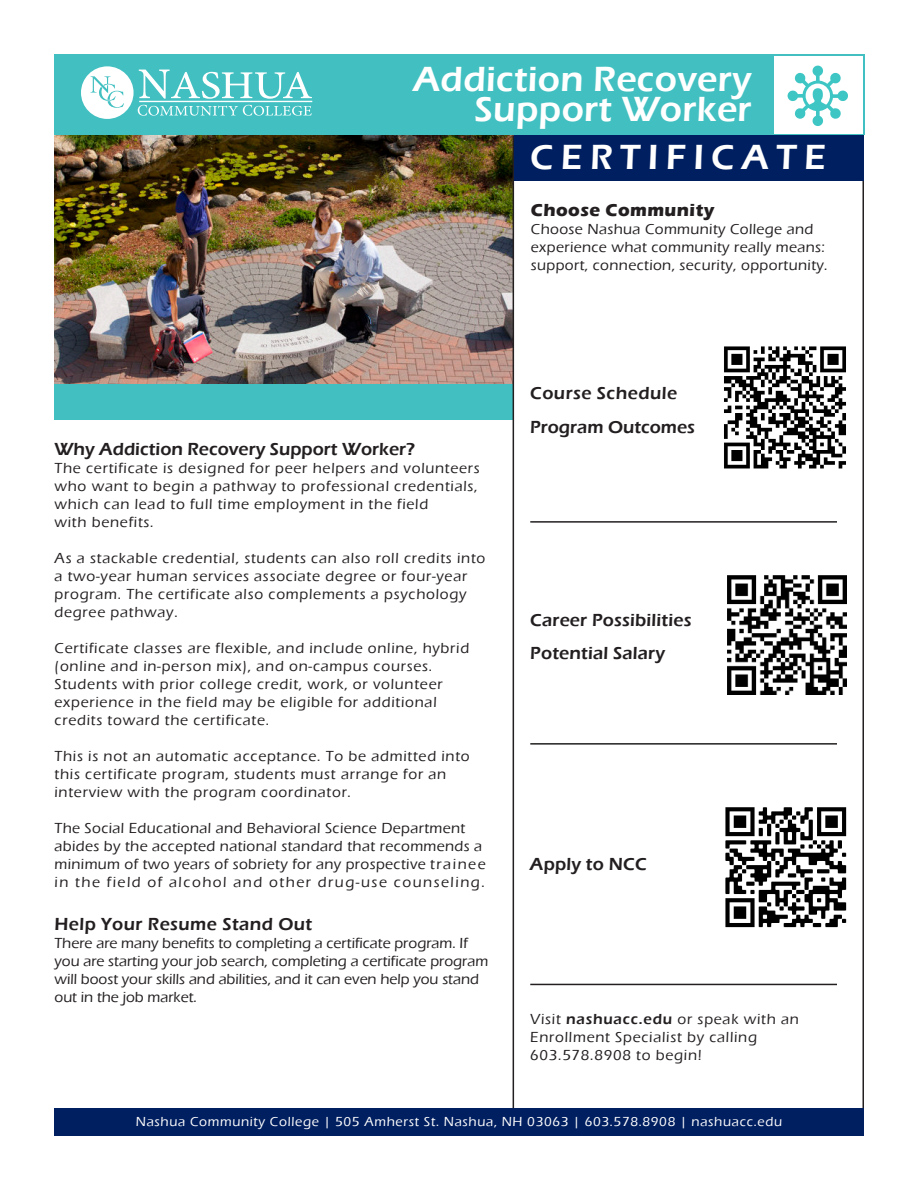
<style>
.page{position:relative;width:918px;height:1188px;background:#fff}
.page>*{position:absolute;margin:0;border:0;box-sizing:border-box;transform-origin:0 0}
.t1{font:600 36px/30px "Eras ITC";letter-spacing:.01em;color:#fff;text-align:right}
.t2{font:600 36px "Eras ITC";letter-spacing:.2em;color:#fff}
.t3{font:600 21px "Eras ITC";letter-spacing:.2em;color:#fff}
.t4{font:600 18px/33.3px "Eras ITC";letter-spacing:.01em;color:#231f20}
.t5{font:700 18px "Eras ITC";letter-spacing:.025em;color:#231f20}
.t6{font:500 15px/18px "Eras ITC";letter-spacing:.05em;color:#231f20}
.t7{font:500 15px/18px "Eras ITC";letter-spacing:.025em;color:#231f20}
.t8{font:500 15px/18px "Eras ITC";color:#231f20}
.t9{font:500 13.5px "Eras ITC";letter-spacing:.05em;color:#fff}
.s1{font-weight:600}
</style>
<div class="page">
<img style="left:54px;top:135px;width:459px;height:249px">
<div style="left:54px;top:54px;width:810px;height:81px;background:#42c0c1"></div>
<div style="left:774px;top:56px;width:88px;height:77px;background:#fff"></div>
<svg style="left:788px;top:65px;width:60px;height:61px"></svg>
<svg style="left:81px;top:66px;width:231px;height:53px"></svg>
<div style="left:54px;top:384px;width:459px;height:36px;background:#42c0c1"></div>
<div style="left:514px;top:135px;width:350px;height:46px;background:#001f60"></div>
<hr style="left:530px;top:521px;width:307px;height:2px;background:#231f20">
<hr style="left:530px;top:743px;width:307px;height:2px;background:#231f20">
<hr style="left:530px;top:984px;width:307px;height:1px;background:#231f20">
<img style="left:727px;top:575px;width:120px;height:120px">
<img style="left:724px;top:346px;width:122px;height:123px">
<img style="left:725px;top:807px;width:122px;height:121px">
<div style="left:55px;top:1109px;width:809px;height:27px;background:#001f60"></div>
<h1 class="t1" style="left:413px;top:67px;width:340px">Addiction Recovery<br>Support Worker</h1>
<h2 class="t3" style="left:530px;top:150px;width:174px">CERTIFICATE</h2>
<h1 class="t2" style="left:530px;top:142px;width:297px">CERTIFICATE</h1>
<p class="t5" style="left:531px;top:202px;width:185px">Choose Community</p>
<p class="t7" style="left:531px;top:221px;width:298px">Choose Nashua Community College and experience what community really means: support, connection, security, opportunity.</p>
<p class="t4" style="left:55px;top:434px;width:362px">Why Addiction Recovery Support Worker?</p>
<p class="t6" style="left:55px;top:461px;width:427px">The certificate is designed for peer helpers and volunteers who want to begin a pathway to professional credentials, which can lead to full time employment in the field<br>with benefits.</p>
<p class="t6" style="left:55px;top:551px;width:432px">As a stackable credential, students can also roll credits into a two-year human services associate degree or four-year program. The certificate also complements a psychology degree pathway.</p>
<p class="t6" style="left:55px;top:641px;width:416px">Certificate classes are flexible, and include online, hybrid (online and in-person mix), and on-campus courses.<br>Students with prior college credit, work, or volunteer experience in the field may be eligible for additional credits toward the certificate.</p>
<p class="t6" style="left:55px;top:749px;width:417px">This is not an automatic acceptance. To be admitted into this certificate program, students must arrange for an interview with the program coordinator.</p>
<p class="t7" style="left:55px;top:821px;width:433px">The Social Educational and Behavioral Science Department abides by the accepted national standard that recommends a minimum of two years of sobriety for any prospective trainee in the field of alcohol and other drug-use counseling.</p>
<p class="t4" style="left:55px;top:909px;width:259px">Help Your Resume Stand Out</p>
<p class="t8" style="left:55px;top:935px;width:435px">There are many benefits to completing a certificate program. If you are starting your job search, completing a certificate program will boost your skills and abilities, and it can even help you stand out in the job market.</p>
<p class="t4" style="left:530px;top:377px;width:166px;line-height:34.2px">Course Schedule<br>Program Outcomes</p>
<p class="t4" style="left:530px;top:604px;width:163px">Career Possibilities<br>Potential Salary</p>
<p class="t4" style="left:530px;top:849px;width:118px">Apply to NCC</p>
<p class="t6" style="left:530px;top:1011px;width:270px">Visit <span class="s1">nashuacc.edu</span> or speak with an<br>Enrollment Specialist by calling<br>603.578.8908 to begin!</p>
<p class="t9" style="left:136px;top:1116px;width:648px">Nashua Community College | 505 Amherst St. Nashua, NH 03063 | 603.578.8908 | nashuacc.edu</p>
</div>
